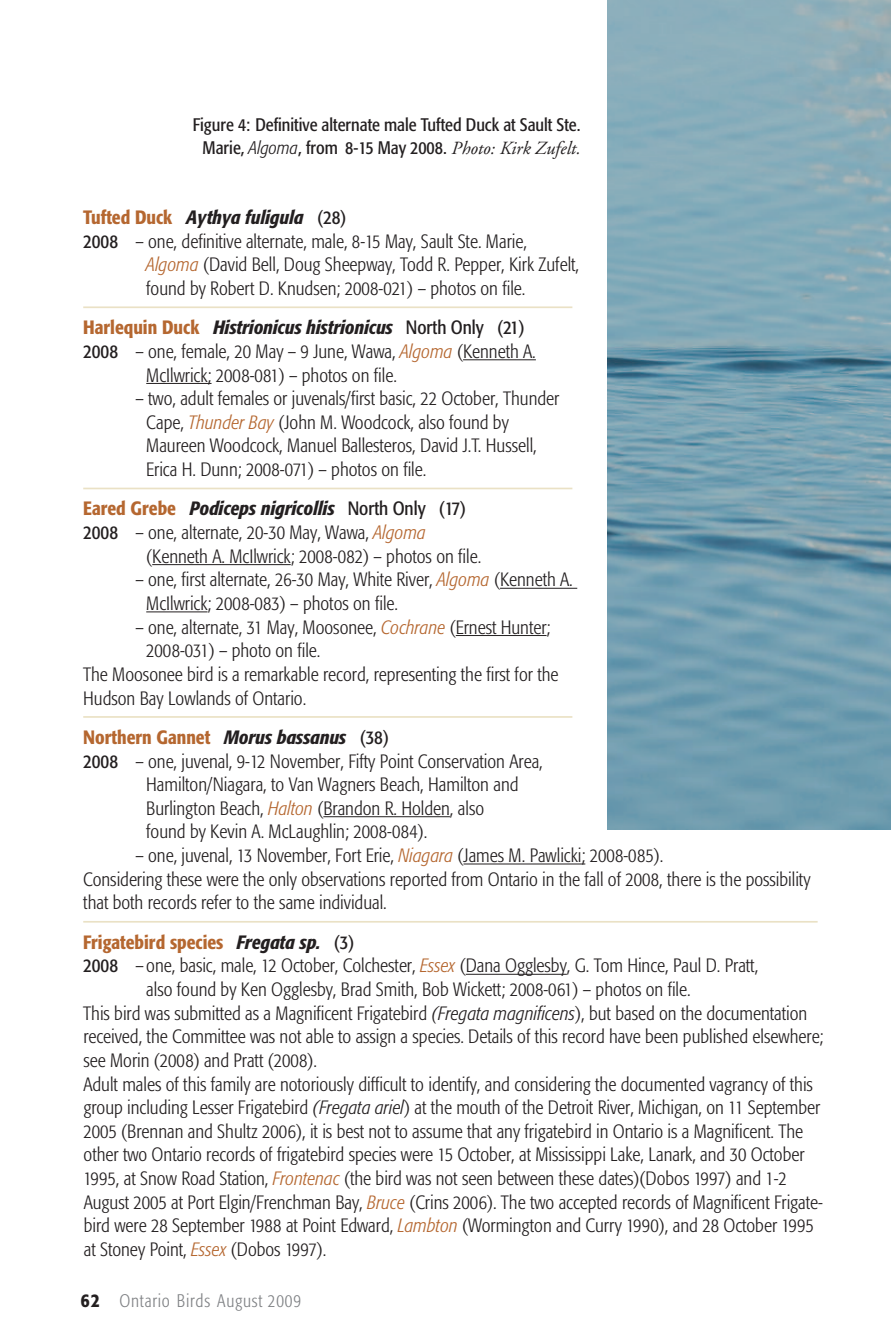
<style>
.page{position:relative;width:891px;height:1337px;background:#fff}
.page>*{position:absolute;margin:0;border:0;box-sizing:border-box;transform-origin:0 0}
.t1{font:300 condensed 19.12px/23.6px "Formata";color:#231f20}
.t2{font:italic 500 condensed 19.12px "Formata";color:#231f20}
.t3{font:500 condensed 19.12px "Formata";color:#b56730}
.t4{font:condensed 18px/22.5px "Formata";color:#231f20;text-align:center}
.t5{font:300 condensed 18px "Formata";letter-spacing:.045em;color:#808285}
.s1{font-weight:300;font-style:italic}
.s2{font-family:"Adobe Garamond";font-style:italic;font-stretch:normal;font-size:18.45px}
.s3{font-style:normal;color:#b56730}
.s4{font-weight:400;font-style:normal}
.s5{font-weight:400}
.s6{font-style:italic;color:#b56730}
.s7{font-weight:500;color:#b56730}
.s8{font-weight:500;font-style:italic}
.s9{font-style:italic;color:#231f20}
.s10{font-weight:400;color:#231f20}
.s11{font-style:italic}
.s12{font-weight:500;font-size:19.12px;color:#231f20}
</style>
<div class="page">
<hr style="left:83px;top:306px;width:489px;height:2px;background:#eae1c5">
<hr style="left:463px;top:359px;width:73px;height:1px;background:#231f20">
<hr style="left:146px;top:383px;width:66px;height:1px;background:#231f20">
<hr style="left:83px;top:487px;width:489px;height:2px;background:#eae1c5">
<hr style="left:152px;top:564px;width:139px;height:1px;background:#231f20">
<hr style="left:500px;top:588px;width:77px;height:1px;background:#231f20">
<hr style="left:146px;top:611px;width:62px;height:1px;background:#231f20">
<hr style="left:456px;top:635px;width:91px;height:1px;background:#231f20">
<hr style="left:83px;top:716px;width:489px;height:2px;background:#eae1c5">
<hr style="left:323px;top:816px;width:127px;height:1px;background:#231f20">
<hr style="left:464px;top:863px;width:121px;height:1px;background:#231f20">
<hr style="left:83px;top:921px;width:735px;height:1px;background:#eae1c5">
<hr style="left:466px;top:973px;width:101px;height:1px;background:#231f20">
<img style="left:608px;top:0;width:283px;height:829px">
<p class="t4" style="left:193px;top:115px;width:389px">Figure 4: Definitive alternate male Tufted Duck at Sault Ste.<br>Marie, <span class="s1">Algoma</span>, from 8-15 May 2008. <span class="s2">Photo: Kirk Zufelt.</span></p>
<p class="t2" style="left:83px;top:210px;width:265px"><span class="s3">Tufted Duck</span> Aythya fuligula <span class="s4">(28)</span></p>
<p class="t1" style="left:83px;top:231px;width:445px"><span class="s5">2008</span> – one, definitive alternate, male, 8-15 May, Sault Ste. Marie,</p>
<p class="t1" style="left:146px;top:254px;width:434px"><span class="s6">Algoma</span> (David Bell, Doug Sheepway, Todd R. Pepper, Kirk Zufelt,</p>
<p class="t1" style="left:146px;top:278px;width:381px">found by Robert D. Knudsen; 2008-021) – photos on file.</p>
<p class="t2" style="left:83px;top:320px;width:443px"><span class="s3">Harlequin Duck</span> Histrionicus histrionicus <span class="s4">North Only (21)</span></p>
<p class="t1" style="left:83px;top:341px;width:454px"><span class="s5">2008</span> – one, female, 20 May – 9 June, Wawa, <span class="s6">Algoma</span> (Kenneth A.</p>
<p class="t1" style="left:146px;top:364px;width:252px">McIlwrick; 2008-081) – photos on file.</p>
<p class="t1" style="left:146px;top:388px;width:415px;text-indent:-11px">– two, adult females or juvenals/first basic, 22 October, Thunder Cape, <span class="s6">Thunder Bay</span> (John M. Woodcock, also found by Maureen Woodcock, Manuel Ballesteros, David J.T. Hussell, Erica H. Dunn; 2008-071) – photos on file.</p>
<p class="t1" style="left:83px;top:498px;width:384px"><span class="s7">Eared Grebe</span> <span class="s8">Podiceps nigricollis</span> <span class="s5">North Only (17)<br>2008</span> – one, alternate, 20-30 May, Wawa, <span class="s6">Algoma</span></p>
<p class="t1" style="left:146px;top:546px;width:337px">(Kenneth A. McIlwrick; 2008-082) – photos on file.</p>
<p class="t1" style="left:146px;top:569px;width:428px;text-indent:-11px">– one, first alternate, 26-30 May, White River, <span class="s6">Algoma</span> (Kenneth A.<br>McIlwrick; 2008-083) – photos on file.</p>
<p class="t1" style="left:135px;top:616px;width:417px">– one, alternate, 31 May, Moosonee, <span class="s6">Cochrane</span> (Ernest Hunter;</p>
<p class="t1" style="left:146px;top:640px;width:176px">2008-031) – photo on file.</p>
<p class="t1" style="left:83px;top:664px;width:477px">The Moosonee bird is a remarkable record, representing the first for the</p>
<p class="t1" style="left:83px;top:687px;width:225px">Hudson Bay Lowlands of Ontario.</p>
<p class="t3" style="left:83px;top:729px;width:307px">Northern Gannet <span class="s9">Morus bassanus</span> <span class="s10">(38)</span></p>
<p class="t1" style="left:83px;top:750px;width:461px"><span class="s5">2008</span> – one, juvenal, 9-12 November, Fifty Point Conservation Area,</p>
<p class="t1" style="left:146px;top:774px;width:374px">Hamilton/Niagara, to Van Wagners Beach, Hamilton and</p>
<p class="t1" style="left:146px;top:798px;width:339px">Burlington Beach, <span class="s6">Halton</span> (Brandon R. Holden, also</p>
<p class="t1" style="left:146px;top:821px;width:283px">found by Kevin A. McLaughlin; 2008-084).</p>
<p class="t1" style="left:83px;top:845px;width:729px;text-indent:52px">– one, juvenal, 13 November, Fort Erie, <span class="s6">Niagara</span> (James M. Pawlicki; 2008-085).<br>Considering these were the only observations reported from Ontario in the fall of 2008, there is the possibility that both records refer to the same individual.</p>
<p class="t3" style="left:83px;top:934px;width:273px">Frigatebird species <span class="s9">Fregata sp.</span> <span class="s10">(3)</span></p>
<p class="t1" style="left:83px;top:955px;width:677px"><span class="s5">2008</span> – one, basic, male, 12 October, Colchester, <span class="s6">Essex</span> (Dana Ogglesby, G. Tom Hince, Paul D. Pratt,</p>
<p class="t1" style="left:146px;top:979px;width:546px">also found by Ken Ogglesby, Brad Smith, Bob Wickett; 2008-061) – photos on file.</p>
<p class="t1" style="left:83px;top:1002px;width:725px">This bird was submitted as a Magnificent Frigatebird <span class="s11">(Fregata magnificens</span>), but based on the documentation</p>
<p class="t1" style="left:83px;top:1026px;width:742px">received, the Committee was not able to assign a species. Details of this record have been published elsewhere;</p>
<p class="t1" style="left:83px;top:1050px;width:235px">see Morin (2008) and Pratt (2008).</p>
<p class="t1" style="left:83px;top:1073px;width:731px">Adult males of this family are notoriously difficult to identify, and considering the documented vagrancy of this</p>
<p class="t1" style="left:83px;top:1097px;width:738px">group including Lesser Frigatebird <span class="s11">(Fregata ariel</span>) at the mouth of the Detroit River, Michigan, on 11 September</p>
<p class="t1" style="left:84px;top:1120px;width:721px">2005 (Brennan and Shultz 2006), it is best not to assume that any frigatebird in Ontario is a Magnificent. The</p>
<p class="t1" style="left:84px;top:1144px;width:723px">other two Ontario records of frigatebird species were 15 October, at Mississippi Lake, Lanark, and 30 October</p>
<p class="t1" style="left:84px;top:1168px;width:705px">1995, at Snow Road Station, <span class="s6">Frontenac</span> (the bird was not seen between these dates)(Dobos 1997) and 1-2</p>
<p class="t1" style="left:84px;top:1191px;width:741px">August 2005 at Port Elgin/Frenchman Bay, <span class="s6">Bruce</span> (Crins 2006). The two accepted records of Magnificent Frigate-</p>
<p class="t1" style="left:84px;top:1215px;width:732px">bird were 28 September 1988 at Point Edward, <span class="s6">Lambton</span> (Wormington and Curry 1990), and 28 October 1995</p>
<p class="t1" style="left:84px;top:1239px;width:244px">at Stoney Point, <span class="s6">Essex</span> (Dobos 1997).</p>
<p class="t5" style="left:81px;top:1293px;width:222px"><span class="s12">62</span> Ontario Birds August 2009</p>
</div>
